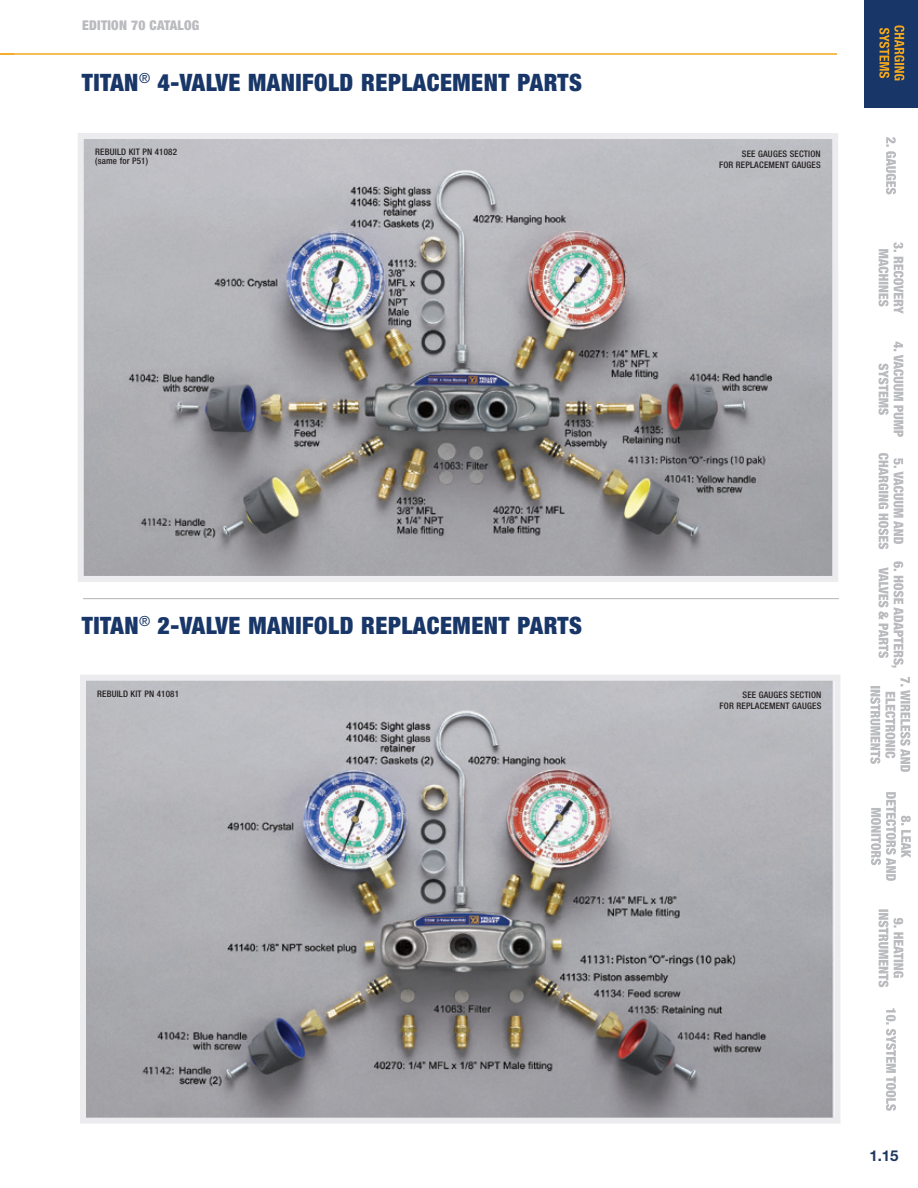
<style>
.page{position:relative;width:918px;height:1188px;background:#fff}
.page>*{position:absolute;margin:0;border:0;box-sizing:border-box;transform-origin:0 0}
.t1{font:900 condensed 24px "Helvetica Neue LT Std";letter-spacing:.02em;color:#183667}
.t2{font:700 15px "Helvetica Neue LT Std";color:#1f3761}
.t3{font:900 condensed 13.5px "Helvetica Neue LT Std";letter-spacing:.02em;color:#babbbe}
.t4{font:500 condensed 9px/10.5px "Helvetica Neue LT Std";letter-spacing:.02em;color:#231f20;text-align:right}
</style>
<div class="page">
<hr style="left:0;top:53px;width:837px;height:2px;background:#f4a81c">
<svg style="left:886px;top:137px;width:10px;height:57px"></svg>
<svg style="left:878px;top:342px;width:26px;height:95px"></svg>
<svg style="left:878px;top:453px;width:26px;height:96px"></svg>
<svg style="left:878px;top:242px;width:26px;height:72px"></svg>
<svg style="left:878px;top:909px;width:26px;height:78px"></svg>
<svg style="left:886px;top:1008px;width:10px;height:103px"></svg>
<svg style="left:878px;top:561px;width:26px;height:107px"></svg>
<svg style="left:871px;top:792px;width:40px;height:89px"></svg>
<svg style="left:870px;top:677px;width:40px;height:95px"></svg>
<svg style="left:0;top:53px;width:14px;height:2px"></svg>
<div style="left:865px;top:0;width:53px;height:107px;background:#183667"></div>
<svg style="left:879px;top:25px;width:25px;height:56px"></svg>
<hr style="left:83px;top:598px;width:756px;height:1px;background:#babbbe">
<img style="left:85px;top:140px;width:746px;height:435px">
<div style="left:78px;top:133px;width:760px;height:449px;border:6px solid #ececee"></div>
<img style="left:87px;top:682px;width:747px;height:435px">
<div style="left:80px;top:675px;width:761px;height:449px;border:6px solid #ececee"></div>
<h3 class="t3" style="left:82px;top:17px;width:119px">EDITION 70 CATALOG</h3>
<h1 class="t1" style="left:82px;top:67px;width:502px">TITAN<sup>®</sup> 4-VALVE MANIFOLD REPLACEMENT PARTS</h1>
<p class="t4" style="left:95px;top:147px;width:83px;line-height:9px;text-align:left">REBUILD KIT PN 41082 (same for P51)</p>
<p class="t4" style="left:719px;top:149px;width:103px">SEE GAUGES SECTION<br>FOR REPLACEMENT GAUGES</p>
<h1 class="t1" style="left:82px;top:611px;width:502px">TITAN<sup>®</sup> 2-VALVE MANIFOLD REPLACEMENT PARTS</h1>
<p class="t4" style="left:97px;top:688px;width:83px">REBUILD KIT PN 41081</p>
<p class="t4" style="left:720px;top:690px;width:103px">SEE GAUGES SECTION<br>FOR REPLACEMENT GAUGES</p>
<h2 class="t2" style="left:869px;top:1146px;width:31px">1.15</h2>
</div>
